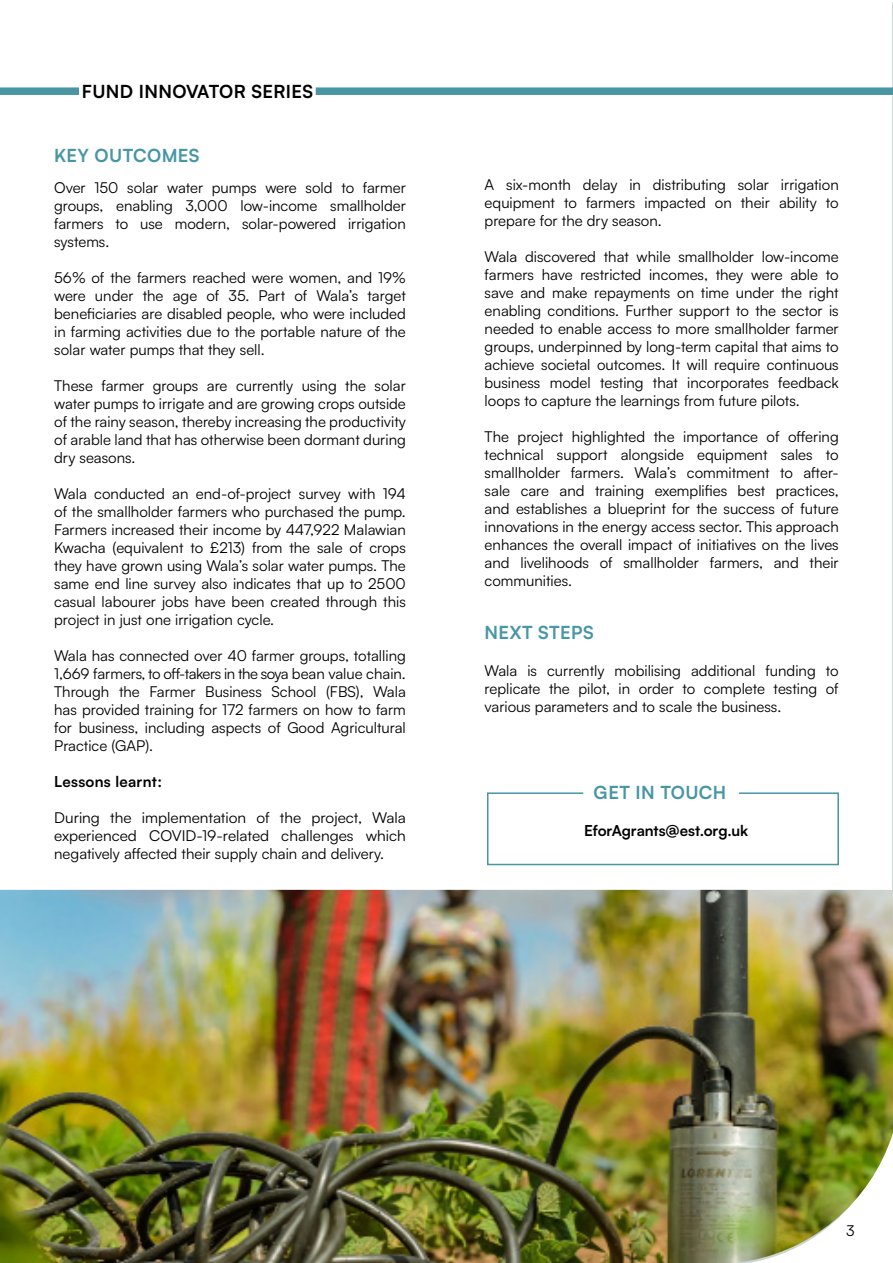
<style>
.page{position:relative;width:893px;height:1263px;background:#fff}
.page>*{position:absolute;margin:0;border:0;box-sizing:border-box;transform-origin:0 0}
.t1{font:700 18px "Satoshi";letter-spacing:.02em;color:#4896a4}
.t2{font:700 18px "Satoshi";letter-spacing:.02em;color:#000}
.t3{font:15px/18px "Satoshi";color:#000;text-align:justify}
.t4{font:700 15px "Satoshi";letter-spacing:.005em;color:#000}
</style>
<div class="page">
<div style="left:0;top:87px;width:893px;height:8px;background:#4896a4"></div>
<div style="left:79px;top:78px;width:237px;height:29px;background:#fff"></div>
<img style="left:0;top:890px;width:893px;height:373px">
<div style="left:487px;top:792px;width:352px;height:73px;border:2px solid #4896a4"></div>
<div style="left:583px;top:779px;width:156px;height:27px;background:#fff"></div>
<p class="t2" style="left:82px;top:78px;width:233px">FUND INNOVATOR SERIES</p>
<p class="t1" style="left:54px;top:142px;width:147px">KEY OUTCOMES</p>
<p class="t3" style="left:54px;top:178px;width:353px">Over 150 solar water pumps were sold to farmer groups, enabling 3,000 low-income smallholder farmers to use modern, solar-powered irrigation systems.</p>
<p class="t3" style="left:54px;top:268px;width:353px">56% of the farmers reached were women, and 19% were under the age of 35. Part of Wala’s target beneficiaries are disabled people, who were included in farming activities due to the portable nature of the solar water pumps that they sell.</p>
<p class="t3" style="left:54px;top:376px;width:353px">These farmer groups are currently using the solar water pumps to irrigate and are growing crops outside of the rainy season, thereby increasing the productivity of arable land that has otherwise been dormant during dry seasons.</p>
<p class="t3" style="left:54px;top:484px;width:353px">Wala conducted an end-of-project survey with 194 of the smallholder farmers who purchased the pump.<br>Farmers increased their income by 447,922 Malawian Kwacha (equivalent to £213) from the sale of crops they have grown using Wala’s solar water pumps. The same end line survey also indicates that up to 2500 casual labourer jobs have been created through this project in just one irrigation cycle.</p>
<p class="t3" style="left:54px;top:646px;width:353px">Wala has connected over 40 farmer groups, totalling 1,669 farmers, to off-takers in the soya bean value chain.<br>Through the Farmer Business School (FBS), Wala has provided training for 172 farmers on how to farm for business, including aspects of Good Agricultural Practice (GAP).</p>
<p class="t4" style="left:54px;top:770px;width:109px">Lessons learnt:</p>
<p class="t3" style="left:54px;top:808px;width:353px">During the implementation of the project, Wala experienced COVID-19-related challenges which negatively affected their supply chain and delivery.</p>
<p class="t3" style="left:485px;top:174px;width:356px">A six-month delay in distributing solar irrigation equipment to farmers impacted on their ability to prepare for the dry season.</p>
<p class="t3" style="left:485px;top:246px;width:356px">Wala discovered that while smallholder low-income farmers have restricted incomes, they were able to save and make repayments on time under the right enabling conditions. Further support to the sector is needed to enable access to more smallholder farmer groups, underpinned by long-term capital that aims to achieve societal outcomes. It will require continuous business model testing that incorporates feedback loops to capture the learnings from future pilots.</p>
<p class="t3" style="left:485px;top:426px;width:356px">The project highlighted the importance of offering technical support alongside equipment sales to smallholder farmers. Wala’s commitment to after&shy;sale care and training exemplifies best practices, and establishes a blueprint for the success of future innovations in the energy access sector. This approach enhances the overall impact of initiatives on the lives and livelihoods of smallholder farmers, and their communities.</p>
<p class="t1" style="left:484px;top:619px;width:111px">NEXT STEPS</p>
<p class="t3" style="left:485px;top:660px;width:356px">Wala is currently mobilising additional funding to replicate the pilot, in order to complete testing of various parameters and to scale the business.</p>
<p class="t1" style="left:593px;top:780px;width:134px">GET IN TOUCH</p>
<p class="t4" style="left:584px;top:820px;width:166px">EforAgrants@est.org.uk</p>
<p class="t3" style="left:846px;top:1220px;width:10px">3</p>
</div>
